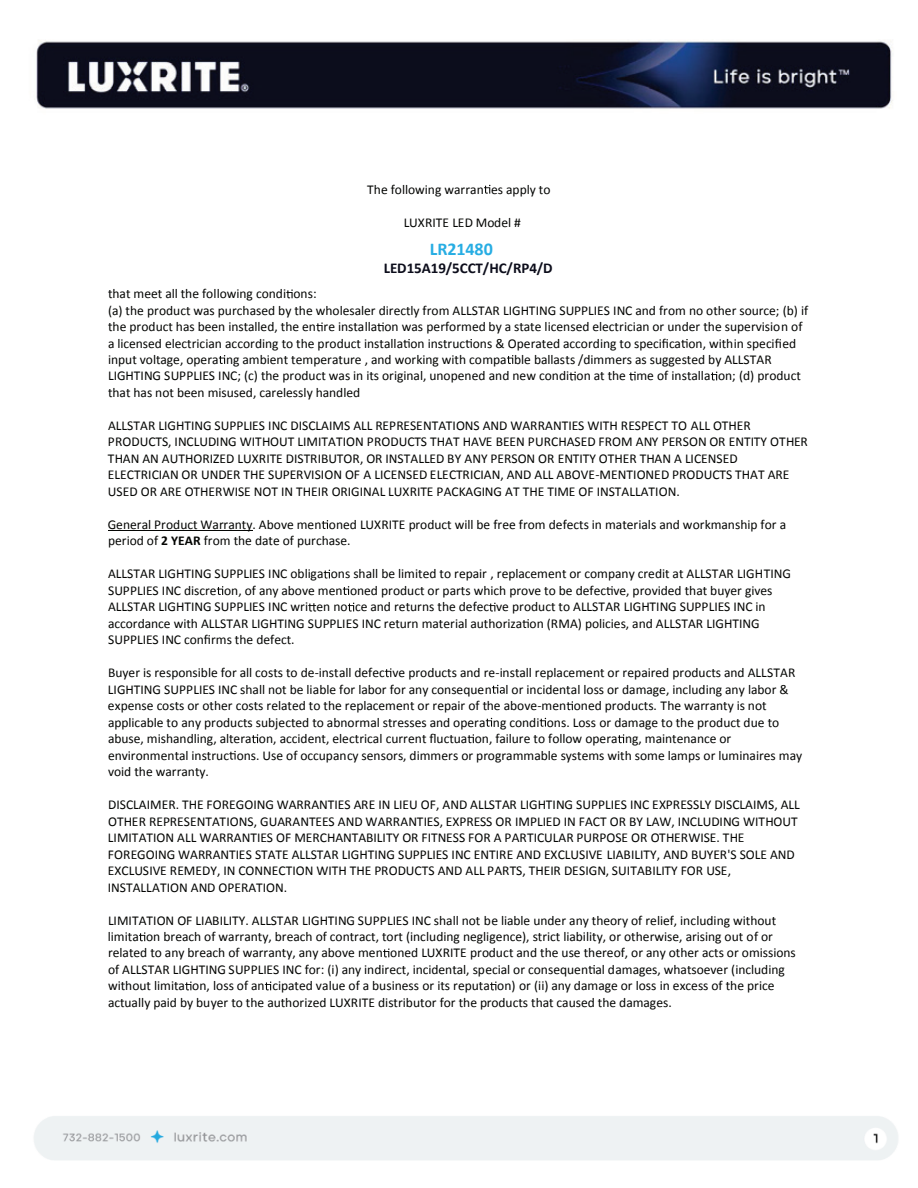
<style>
.page{position:relative;width:918px;height:1188px;background:#fff}
.page>*{position:absolute;margin:0;border:0;box-sizing:border-box;transform-origin:0 0}
.t1{font:700 18px "Calibri";letter-spacing:-.005em;color:#27ade3}
.t2{font:700 15px "Calibri";letter-spacing:-.005em;color:#0c0d1b}
.t3{font:13.5px/16.5px "Calibri";color:#040503}
.s1{font-weight:700}
</style>
<div class="page">
<img style="left:36px;top:40px;width:857px;height:69px">
<div style="left:34px;top:1116px;width:864px;height:44px;background:#eef2f3"></div>
<svg style="left:484px;top:185px;width:6px;height:9px"></svg>
<svg style="left:286px;top:290px;width:7px;height:8px"></svg>
<svg style="left:316px;top:322px;width:7px;height:9px"></svg>
<svg style="left:377px;top:322px;width:7px;height:9px"></svg>
<svg style="left:403px;top:339px;width:7px;height:9px"></svg>
<svg style="left:465px;top:339px;width:7px;height:9px"></svg>
<svg style="left:681px;top:339px;width:7px;height:9px"></svg>
<svg style="left:219px;top:355px;width:6px;height:9px"></svg>
<svg style="left:507px;top:355px;width:6px;height:9px"></svg>
<svg style="left:569px;top:372px;width:7px;height:8px"></svg>
<svg style="left:629px;top:372px;width:7px;height:8px"></svg>
<svg style="left:711px;top:372px;width:6px;height:8px"></svg>
<svg style="left:322px;top:520px;width:6px;height:9px"></svg>
<hr style="left:108px;top:530px;width:145px;height:1px;background:#040503">
<svg style="left:324px;top:570px;width:6px;height:9px"></svg>
<svg style="left:217px;top:586px;width:6px;height:9px"></svg>
<svg style="left:343px;top:586px;width:6px;height:9px"></svg>
<svg style="left:606px;top:586px;width:7px;height:9px"></svg>
<svg style="left:308px;top:603px;width:8px;height:9px"></svg>
<svg style="left:348px;top:603px;width:6px;height:9px"></svg>
<svg style="left:489px;top:603px;width:7px;height:9px"></svg>
<svg style="left:522px;top:619px;width:7px;height:9px"></svg>
<svg style="left:385px;top:668px;width:6px;height:9px"></svg>
<svg style="left:492px;top:685px;width:13px;height:9px"></svg>
<svg style="left:567px;top:701px;width:6px;height:9px"></svg>
<svg style="left:486px;top:718px;width:6px;height:9px"></svg>
<svg style="left:540px;top:718px;width:6px;height:9px"></svg>
<svg style="left:252px;top:734px;width:6px;height:9px"></svg>
<svg style="left:468px;top:734px;width:6px;height:9px"></svg>
<svg style="left:618px;top:734px;width:6px;height:9px"></svg>
<svg style="left:229px;top:751px;width:7px;height:9px"></svg>
<svg style="left:139px;top:932px;width:6px;height:9px"></svg>
<svg style="left:383px;top:949px;width:6px;height:8px"></svg>
<svg style="left:588px;top:965px;width:7px;height:9px"></svg>
<svg style="left:185px;top:982px;width:7px;height:8px"></svg>
<svg style="left:265px;top:982px;width:6px;height:8px"></svg>
<svg style="left:490px;top:982px;width:7px;height:8px"></svg>
<p class="t3" style="left:367px;top:180px;width:185px">The following warran es apply to</p>
<p class="t3" style="left:404px;top:213px;width:119px">LUXRITE LED Model #</p>
<h1 class="t1" style="left:430px;top:236px;width:65px">LR21480</h1>
<p class="t2" style="left:384px;top:257px;width:170px">LED15A19/5CCT/HC/RP4/D</p>
<p class="t3" style="left:108px;top:285px;width:702px">that meet all the following condi ons:<br>(a) the product was purchased by the wholesaler directly from ALLSTAR LIGHTING SUPPLIES INC and from no other source; (b) if the product has been installed, the en re installa on was performed by a state licensed electrician or under the supervision of a licensed electrician according to the product installa on instruc ons &amp; Operated according to specifica on, within specified input voltage, opera ng ambient temperature , and working with compa ble ballasts /dimmers as suggested by ALLSTAR LIGHTING SUPPLIES INC; (c) the product was in its original, unopened and new condi on at the me of installa on; (d) product that has not been misused, carelessly handled</p>
<p class="t3" style="left:108px;top:417px;width:702px">ALLSTAR LIGHTING SUPPLIES INC DISCLAIMS ALL REPRESENTATIONS AND WARRANTIES WITH RESPECT TO ALL OTHER PRODUCTS, INCLUDING WITHOUT LIMITATION PRODUCTS THAT HAVE BEEN PURCHASED FROM ANY PERSON OR ENTITY OTHER THAN AN AUTHORIZED LUXRITE DISTRIBUTOR, OR INSTALLED BY ANY PERSON OR ENTITY OTHER THAN A LICENSED ELECTRICIAN OR UNDER THE SUPERVISION OF A LICENSED ELECTRICIAN, AND ALL ABOVE-MENTIONED PRODUCTS THAT ARE USED OR ARE OTHERWISE NOT IN THEIR ORIGINAL LUXRITE PACKAGING AT THE TIME OF INSTALLATION.</p>
<p class="t3" style="left:108px;top:516px;width:680px">General Product Warranty. Above men oned LUXRITE product will be free from defects in materials and workmanship for a period of <span class="s1">2 YEAR</span> from the date of purchase.</p>
<p class="t3" style="left:108px;top:565px;width:685px">ALLSTAR LIGHTING SUPPLIES INC obliga ons shall be limited to repair , replacement or company credit at ALLSTAR LIGHTING SUPPLIES INC discre on, of any above men oned product or parts which prove to be defec ve, provided that buyer gives ALLSTAR LIGHTING SUPPLIES INC wri en no ce and returns the defec ve product to ALLSTAR LIGHTING SUPPLIES INC in accordance with ALLSTAR LIGHTING SUPPLIES INC return material authoriza on (RMA) policies, and ALLSTAR LIGHTING SUPPLIES INC confirms the defect.</p>
<p class="t3" style="left:108px;top:664px;width:696px">Buyer is responsible for all costs to de-install defec ve products and re-install replacement or repaired products and ALLSTAR LIGHTING SUPPLIES INC shall not be liable for labor for any consequen l or incidental loss or damage, including any labor &amp; expense costs or other costs related to the replacement or repair of the above-men oned products. The warranty is not applicable to any products subjected to abnormal stresses and opera ng condi ons. Loss or damage to the product due to abuse, mishandling, altera on, accident, electrical current fluctua on, failure to follow opera ng, maintenance or environmental instruc ons. Use of occupancy sensors, dimmers or programmable systems with some lamps or luminaires may void the warranty.</p>
<p class="t3" style="left:108px;top:796px;width:694px">DISCLAIMER. THE FOREGOING WARRANTIES ARE IN LIEU OF, AND ALLSTAR LIGHTING SUPPLIES INC EXPRESSLY DISCLAIMS, ALL OTHER REPRESENTATIONS, GUARANTEES AND WARRANTIES, EXPRESS OR IMPLIED IN FACT OR BY LAW, INCLUDING WITHOUT LIMITATION ALL WARRANTIES OF MERCHANTABILITY OR FITNESS FOR A PARTICULAR PURPOSE OR OTHERWISE. THE FOREGOING WARRANTIES STATE ALLSTAR LIGHTING SUPPLIES INC ENTIRE AND EXCLUSIVE LIABILITY, AND BUYER'S SOLE AND EXCLUSIVE REMEDY, IN CONNECTION WITH THE PRODUCTS AND ALL PARTS, THEIR DESIGN, SUITABILITY FOR USE, INSTALLATION AND OPERATION.</p>
<p class="t3" style="left:108px;top:912px;width:689px">LIMITATION OF LIABILITY. ALLSTAR LIGHTING SUPPLIES INC shall not be liable under any theory of relief, including without limita on breach of warranty, breach of contract, tort (including negligence), strict liability, or otherwise, arising out of or related to any breach of warranty, any above men oned LUXRITE product and the use thereof, or any other acts or omissions of ALLSTAR LIGHTING SUPPLIES INC for: (i) any indirect, incidental, special or consequen al damages, whatsoever (including without limita on, loss of an cipated value of a business or its reputa on) or (ii) any damage or loss in excess of the price actually paid by buyer to the authorized LUXRITE distributor for the products that caused the damages.</p>
</div>
